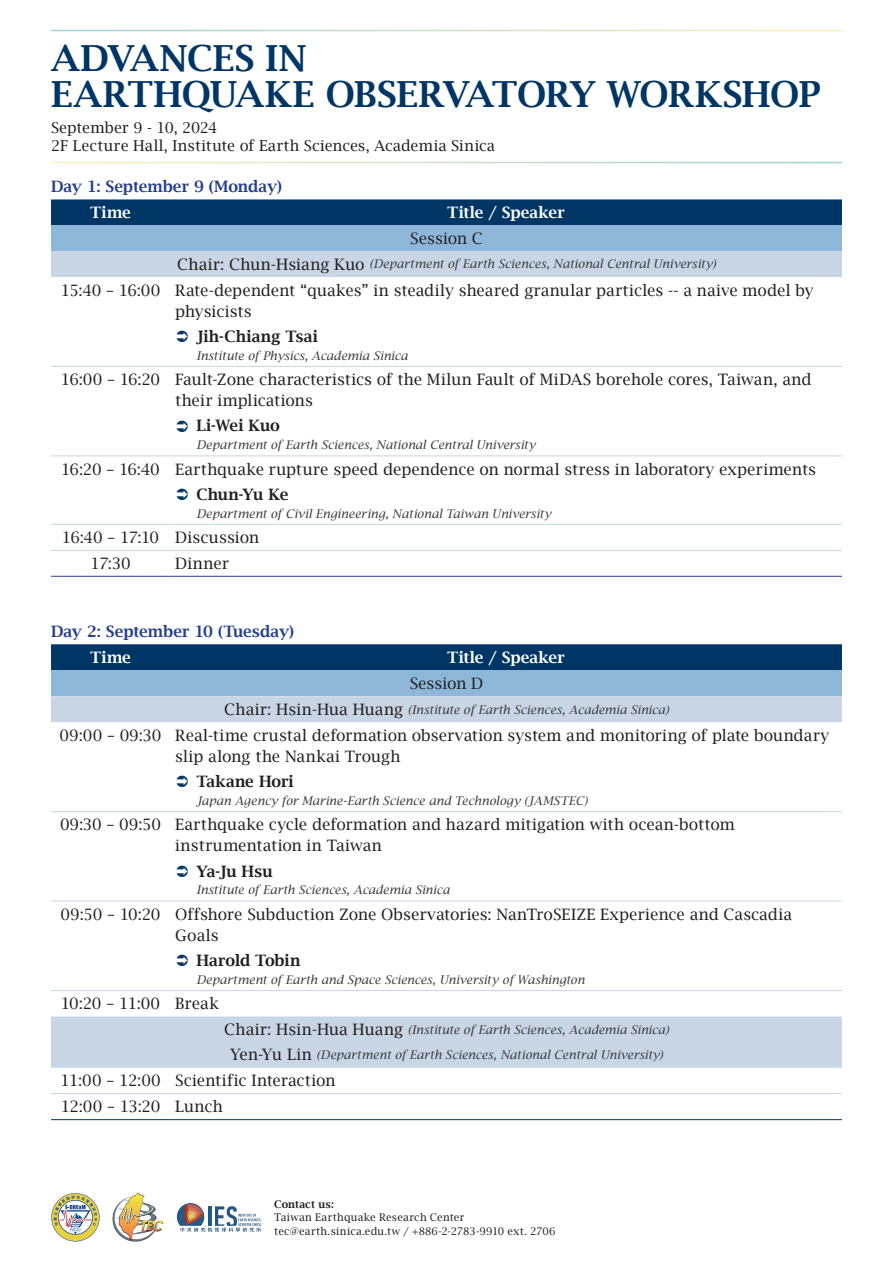
<style>
.page{position:relative;width:893px;height:1263px;background:#fff}
.page>*{position:absolute;margin:0;border:0;box-sizing:border-box;transform-origin:0 0}
.t1{font:600 36px/36px "Lucida Bright";letter-spacing:-.015em;color:#003666}
.t2{font:15.75px/21px "Lucida Bright";color:#231f20}
.t3{font:600 15.75px "Lucida Bright";letter-spacing:-.005em;color:#231f20}
.t4{font:600 15.75px "Lucida Bright";letter-spacing:-.005em;color:#253f8e}
.t5{font:600 15.75px "Lucida Bright";color:#fff}
.t6{font:15px/18px "Lucida Bright";letter-spacing:.01em;color:#231f20}
.t7{font:italic 12px/25.2px "Lucida Bright";letter-spacing:.005em;color:#3e3e3f;text-align:center}
.t8{font:10.5px/13.5px "Lucida Bright";letter-spacing:.02em;color:#231f20}
.t9{font:600 10.5px "Lucida Bright";letter-spacing:.005em;color:#231f20}
.s1{font-style:normal;font-size:15.75px;color:#231f20}
</style>
<div class="page">
<svg style="left:113px;top:1193px;width:50px;height:48px"></svg>
<svg style="left:176px;top:1203px;width:85px;height:29px"></svg>
<svg style="left:51px;top:1193px;width:49px;height:48px"></svg>
<div style="left:51px;top:199px;width:791px;height:26px;background:#003666"></div>
<div style="left:51px;top:225px;width:791px;height:26px;background:#8cb7d8"></div>
<div style="left:51px;top:251px;width:791px;height:26px;background:#c8d5e4"></div>
<hr style="left:51px;top:366px;width:119px;height:1px;background:#c8d5e4">
<hr style="left:170px;top:366px;width:672px;height:1px;background:#c8d5e4">
<hr style="left:51px;top:455px;width:119px;height:1px;background:#c8d5e4">
<hr style="left:170px;top:455px;width:672px;height:1px;background:#c8d5e4">
<hr style="left:51px;top:524px;width:119px;height:1px;background:#c8d5e4">
<hr style="left:170px;top:524px;width:672px;height:1px;background:#c8d5e4">
<hr style="left:51px;top:550px;width:119px;height:1px;background:#c8d5e4">
<hr style="left:170px;top:550px;width:672px;height:1px;background:#c8d5e4">
<hr style="left:51px;top:576px;width:119px;height:1px;background:#253f8e">
<hr style="left:170px;top:576px;width:672px;height:1px;background:#253f8e">
<div style="left:51px;top:644px;width:791px;height:26px;background:#003666"></div>
<div style="left:51px;top:670px;width:791px;height:26px;background:#8cb7d8"></div>
<svg style="left:51px;top:696px;width:791px;height:372px"></svg>
<hr style="left:51px;top:811px;width:119px;height:1px;background:#c8d5e4">
<hr style="left:170px;top:811px;width:672px;height:1px;background:#c8d5e4">
<hr style="left:51px;top:901px;width:119px;height:1px;background:#c8d5e4">
<hr style="left:170px;top:901px;width:672px;height:1px;background:#c8d5e4">
<hr style="left:51px;top:990px;width:119px;height:1px;background:#c8d5e4">
<hr style="left:170px;top:990px;width:672px;height:1px;background:#c8d5e4">
<hr style="left:51px;top:1093px;width:119px;height:1px;background:#c8d5e4">
<hr style="left:170px;top:1093px;width:672px;height:1px;background:#c8d5e4">
<hr style="left:51px;top:1119px;width:119px;height:1px;background:#003666">
<hr style="left:170px;top:1119px;width:672px;height:1px;background:#003666">
<svg style="left:177px;top:776px;width:11px;height:11px"></svg>
<svg style="left:177px;top:865px;width:11px;height:12px"></svg>
<svg style="left:177px;top:955px;width:11px;height:11px"></svg>
<h1 class="t1" style="left:51px;top:40px;width:771px">ADVANCES IN<br>EARTHQUAKE OBSERVATORY WORKSHOP</h1>
<p class="t6" style="left:51px;top:119px;width:445px">September 9 - 10, 2024<br>2F Lecture Hall, Institute of Earth Sciences, Academia Sinica</p>
<p class="t4" style="left:51px;top:178px;width:233px">Day 1: September 9 (Monday)</p>
<p class="t5" style="left:90px;top:203px;width:42px">Time</p>
<p class="t5" style="left:447px;top:203px;width:119px">Title / Speaker</p>
<p class="t2" style="left:410px;top:228px;width:74px">Session C</p>
<p class="t7" style="left:177px;top:251px;width:540px"><span class="s1">Chair: Chun-Hsiang Kuo</span> (Department of Earth Sciences, National Central University)</p>
<p class="t2" style="left:175px;top:279px;width:640px;text-indent:-114px">15:40 – 16:00 Rate-dependent “quakes” in steadily sheared granular particles -- a naive model by physicists</p>
<p class="t3" style="left:196px;top:327px;width:123px">Jih-Chiang Tsai</p>
<p class="t7" style="left:196px;top:343px;width:213px">Institute of Physics, Academia Sinica</p>
<p class="t2" style="left:175px;top:369px;width:638px;text-indent:-114px">16:00 – 16:20 Fault-Zone characteristics of the Milun Fault of MiDAS borehole cores, Taiwan, and their implications</p>
<p class="t3" style="left:196px;top:417px;width:85px">Li-Wei Kuo</p>
<p class="t7" style="left:196px;top:432px;width:341px">Department of Earth Sciences, National Central University</p>
<p class="t2" style="left:61px;top:458px;width:756px">16:20 – 16:40 Earthquake rupture speed dependence on normal stress in laboratory experiments</p>
<p class="t3" style="left:196px;top:485px;width:94px">Chun-Yu Ke</p>
<p class="t7" style="left:196px;top:501px;width:356px">Department of Civil Engineering, National Taiwan University</p>
<p class="t2" style="left:91px;top:524px;width:170px;line-height:26px;text-indent:-29px">16:40 – 17:10 Discussion<br>17:30</p>
<p class="t2" style="left:175px;top:553px;width:55px">Dinner</p>
<p class="t4" style="left:51px;top:622px;width:245px">Day 2: September 10 (Tuesday)</p>
<p class="t5" style="left:90px;top:648px;width:42px">Time</p>
<p class="t5" style="left:447px;top:648px;width:119px">Title / Speaker</p>
<p class="t2" style="left:410px;top:673px;width:75px">Session D</p>
<p class="t7" style="left:224px;top:697px;width:446px"><span class="s1">Chair: Hsin-Hua Huang</span> (Institute of Earth Sciences, Academia Sinica)</p>
<p class="t2" style="left:175px;top:725px;width:655px;text-indent:-116px">09:00 – 09:30 Real-time crustal deformation observation system and monitoring of plate boundary slip along the Nankai Trough</p>
<p class="t3" style="left:196px;top:772px;width:99px">Takane Hori</p>
<p class="t7" style="left:196px;top:788px;width:393px">Japan Agency for Marine-Earth Science and Technology (JAMSTEC)</p>
<p class="t2" style="left:175px;top:814px;width:561px;text-indent:-115px">09:30 – 09:50 Earthquake cycle deformation and hazard mitigation with ocean-bottom instrumentation in Taiwan</p>
<p class="t3" style="left:196px;top:862px;width:78px">Ya-Ju Hsu</p>
<p class="t7" style="left:196px;top:877px;width:255px">Institute of Earth Sciences, Academia Sinica</p>
<p class="t2" style="left:175px;top:904px;width:618px;text-indent:-115px">09:50 – 10:20 Offshore Subduction Zone Observatories: NanTroSEIZE Experience and Cascadia<br>Goals</p>
<p class="t3" style="left:196px;top:951px;width:105px">Harold Tobin</p>
<p class="t7" style="left:196px;top:967px;width:390px">Department of Earth and Space Sciences, University of Washington</p>
<p class="t2" style="left:61px;top:993px;width:159px">10:20 – 11:00 Break</p>
<p class="t7" style="left:224px;top:1017px;width:446px"><span class="s1">Chair: Hsin-Hua Huang</span> (Institute of Earth Sciences, Academia Sinica)<br><span class="s1">Yen-Yu Lin</span> (Department of Earth Sciences, National Central University)</p>
<p class="t2" style="left:60px;top:1068px;width:276px;line-height:26px">11:00 – 12:00 Scientific Interaction<br>12:00 – 13:20 Lunch</p>
<p class="t9" style="left:274px;top:1198px;width:61px">Contact us:</p>
<p class="t8" style="left:274px;top:1210px;width:283px">Taiwan Earthquake Research Center tec@earth.sinica.edu.tw / +886-2-2783-9910 ext. 2706</p>
</div>
